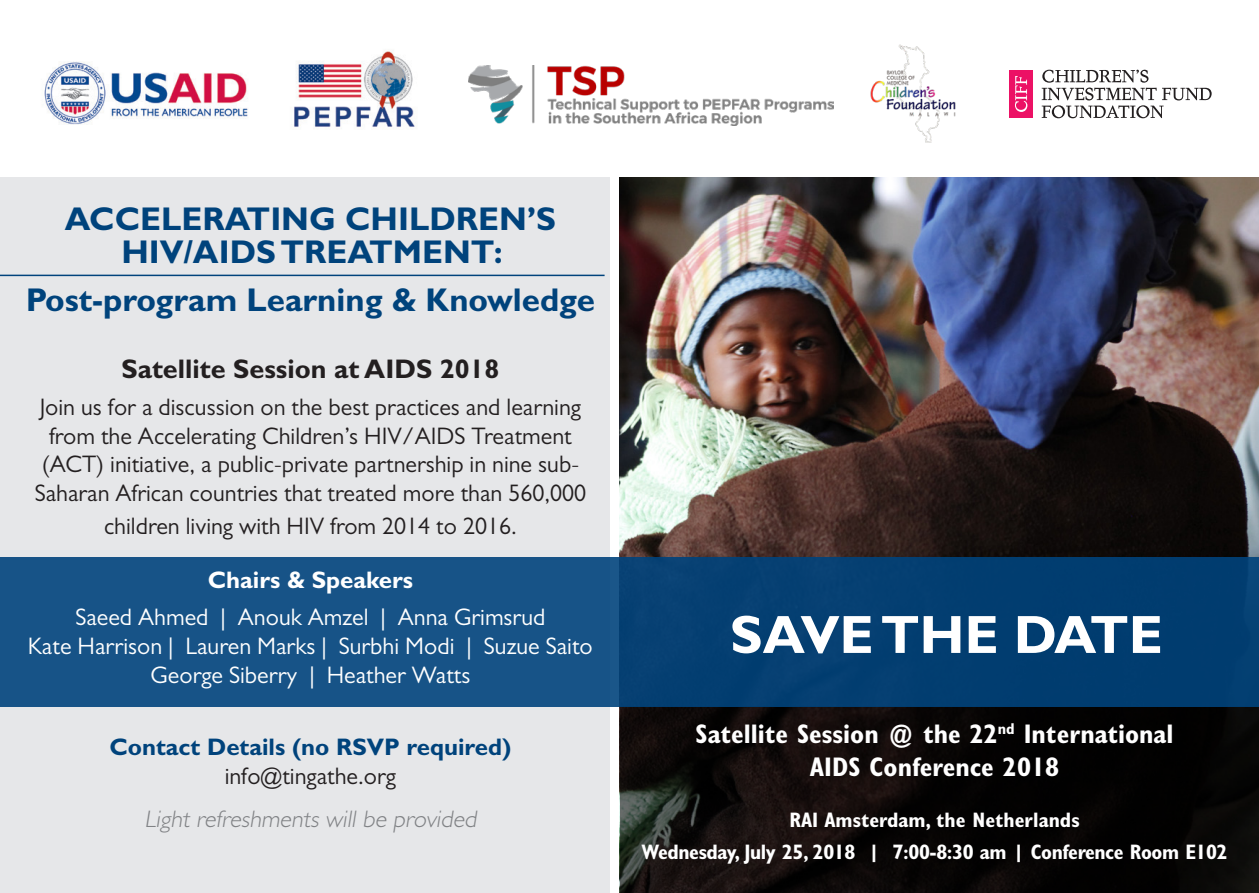
<style>
.page{position:relative;width:1259px;height:893px;background:#fff}
.page>*{position:absolute;margin:0;border:0;box-sizing:border-box;transform-origin:0 0}
.t1{font:700 54px "Gill Sans";color:#fff}
.t2{font:700 33px/33px "Gill Sans";color:#00437c;text-align:center}
.t3{font:700 condensed 27px/32.4px "Gill Sans";color:#fff;text-align:center}
.t4{font:700 27px "Gill Sans";color:#231f20}
.t5{font:24px/28.8px "Gill Sans";color:#231f20;text-align:center}
.t6{font:24px/28.8px "Gill Sans";color:#fff;text-align:center}
.t7{font:italic 300 24px "Gill Sans";color:#808285}
.t8{font:700 24px "Gill Sans";color:#00437c}
.t9{font:700 24px "Gill Sans";color:#fff}
.t10{font:700 condensed 21px "Gill Sans";letter-spacing:-.02em;color:#fff}
.t11{font:700 condensed 21px "Gill Sans";color:#fff}
</style>
<div class="page">
<div style="left:0;top:177px;width:609px;height:716px;background:#e6e7e9"></div>
<img style="left:619px;top:177px;width:640px;height:716px">
<svg style="left:619px;top:706px;width:639px;height:187px;background:#0c0909"></svg>
<img style="left:870px;top:44px;width:86px;height:99px">
<img style="left:294px;top:51px;width:121px;height:77px">
<img style="left:469px;top:65px;width:364px;height:61px">
<div style="left:0;top:557px;width:1259px;height:149px;background:linear-gradient(to right,#1d598d,#00386b)"></div>
<hr style="left:0;top:275px;width:604px;height:1px;background:#00437c">
<div style="left:1009px;top:70px;width:24px;height:48px;background:#ec1165"></div>
<svg style="left:1015px;top:76px;width:12px;height:36px"></svg>
<svg style="left:1041px;top:70px;width:170px;height:48px"></svg>
<img style="left:44px;top:62px;width:204px;height:63px">
<p class="t2" style="left:65px;top:202px;width:492px">ACCELERATING CHILDREN’S<br>HIV/AIDS TREATMENT:</p>
<p class="t2" style="left:26px;top:283px;width:570px">Post-program Learning &amp; Knowledge</p>
<p class="t4" style="left:121px;top:352px;width:379px">Satellite Session at AIDS 2018</p>
<p class="t5" style="left:35px;top:392px;width:553px">Join us for a discussion on the best practices and learning from the Accelerating Children’s HIV/AIDS Treatment (ACT) initiative, a public-private partnership in nine sub-Saharan African countries that treated more than 560,000</p>
<p class="t5" style="left:104px;top:511px;width:414px">children living with HIV from 2014 to 2016.</p>
<p class="t9" style="left:208px;top:566px;width:207px">Chairs &amp; Speakers</p>
<p class="t6" style="left:75px;top:603px;width:471px">Saeed Ahmed | Anouk Amzel | Anna Grimsrud</p>
<p class="t6" style="left:28px;top:631px;width:566px">Kate Harrison | Lauren Marks | Surbhi Modi | Suzue Saito<br>George Siberry | Heather Watts</p>
<p class="t8" style="left:109px;top:732px;width:403px">Contact Details (no RSVP required)</p>
<p class="t5" style="left:225px;top:761px;width:173px">info@tingathe.org</p>
<p class="t7" style="left:144px;top:805px;width:338px">Light refreshments will be provided</p>
<p class="t1" style="left:730px;top:603px;width:434px">SAVE THE DATE</p>
<p class="t3" style="left:695px;top:718px;width:479px">Satellite Session @ the 22<sup>nd</sup> International<br>AIDS Conference 2018</p>
<p class="t11" style="left:789px;top:807px;width:292px">RAI Amsterdam, the Netherlands</p>
<p class="t10" style="left:641px;top:839px;width:587px">Wednesday, July 25, 2018 | 7:00-8:30 am | Conference Room E102</p>
</div>
